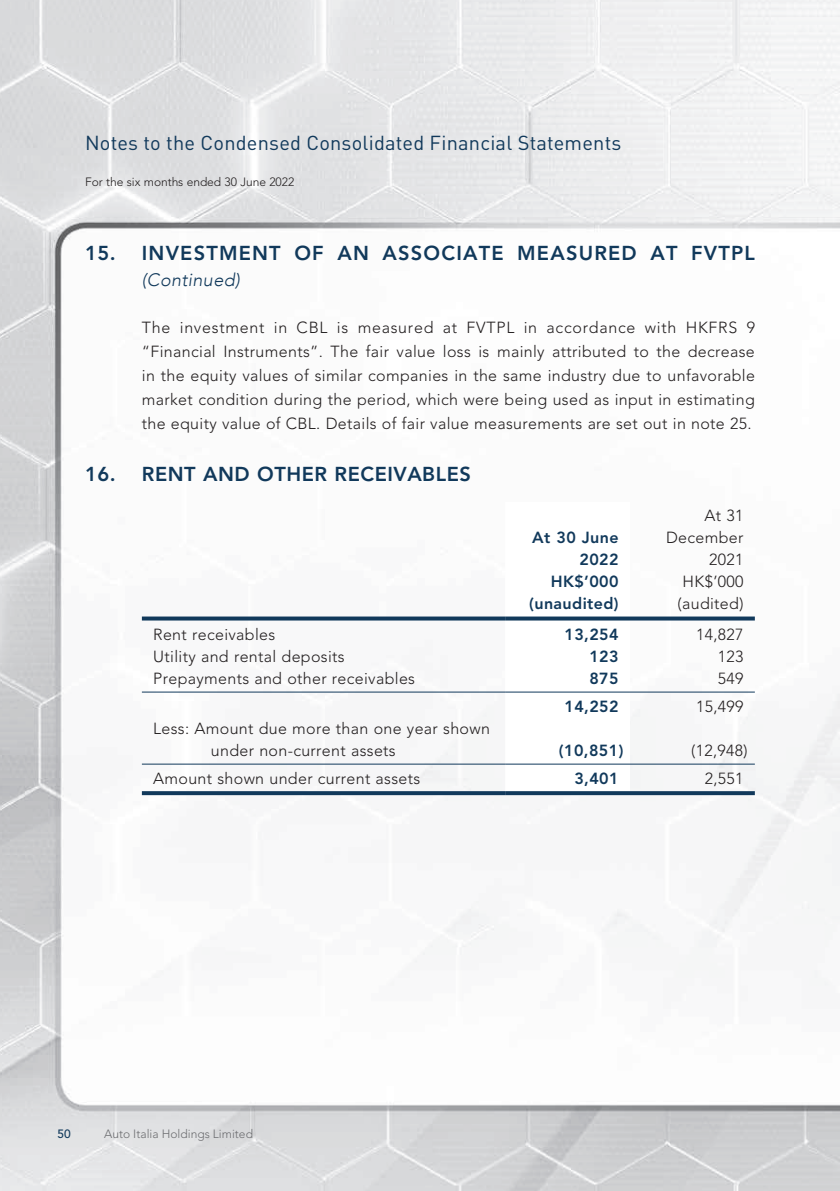
<style>
.page{position:relative;width:840px;height:1191px;background:#fff}
.page>*{position:absolute;margin:0;border:0;box-sizing:border-box;transform-origin:0 0}
.t1{font:20px "DIN Pro";letter-spacing:.01em;color:#11395b}
.t2{font:800 20px "Avenir LT Std";letter-spacing:.06em;color:#11395b}
.t3{font:800 20px "Avenir LT Std";letter-spacing:.025em;color:#11395b}
.t4{font:italic 300 18px "Avenir";letter-spacing:.02em;color:#11395b}
.t5{font:300 16px/24px "Avenir LT Std";letter-spacing:.02em;color:#231f20;text-align:justify}
.t6{font:800 16px/22px "Avenir LT Std";letter-spacing:.025em;color:#11395b;text-align:right}
.t7{font:300 12px "Avenir LT Std";letter-spacing:-.005em;color:#231f20}
.t8{font:300 12px "Avenir LT Std";color:#6c6d70}
.t9{font:500 12px "Avenir LT Std";color:#11395b}
</style>
<div class="page">
<img style="left:0;top:0;width:839px;height:1191px">
<svg style="left:505px;top:502px;width:124px;height:289px"></svg>
<svg style="left:142px;top:616px;width:363px;height:4px"></svg>
<svg style="left:505px;top:616px;width:124px;height:4px"></svg>
<svg style="left:629px;top:616px;width:125px;height:4px"></svg>
<hr style="left:142px;top:691px;width:363px;height:1px;background:#11395b">
<hr style="left:505px;top:691px;width:124px;height:1px;background:#11395b">
<hr style="left:629px;top:691px;width:125px;height:1px;background:#11395b">
<hr style="left:142px;top:763px;width:363px;height:1px;background:#11395b">
<hr style="left:505px;top:763px;width:124px;height:1px;background:#11395b">
<hr style="left:629px;top:763px;width:125px;height:1px;background:#11395b">
<svg style="left:142px;top:791px;width:363px;height:4px"></svg>
<svg style="left:505px;top:791px;width:124px;height:4px"></svg>
<svg style="left:629px;top:791px;width:125px;height:4px"></svg>
<p class="t1" style="left:85px;top:129px;width:537px">Notes to the Condensed Consolidated Financial Statements</p>
<p class="t7" style="left:85px;top:175px;width:210px">For the six months ended 30 June 2022</p>
<p class="t2" style="left:85px;top:242px;width:670px">15. INVESTMENT OF AN ASSOCIATE MEASURED AT FVTPL</p>
<p class="t4" style="left:142px;top:270px;width:99px">(Continued)</p>
<p class="t5" style="left:142px;top:316px;width:614px">The investment in CBL is measured at FVTPL in accordance with HKFRS 9 “Financial Instruments”. The fair value loss is mainly attributed to the decrease in the equity values of similar companies in the same industry due to unfavorable market condition during the period, which were being used as input in estimating the equity value of CBL. Details of fair value measurements are set out in note 25.</p>
<p class="t3" style="left:85px;top:462px;width:387px">16. RENT AND OTHER RECEIVABLES</p>
<p class="t6" style="left:532px;top:527px;width:88px">At 30 June<br>2022</p>
<p class="t5" style="left:665px;top:505px;width:79px;line-height:22px;text-align:right">At 31<br>December<br>2021</p>
<p class="t6" style="left:550px;top:571px;width:69px">HK$’000</p>
<p class="t5" style="left:682px;top:570px;width:62px">HK$’000</p>
<p class="t6" style="left:529px;top:593px;width:91px">(unaudited)</p>
<p class="t5" style="left:677px;top:592px;width:67px">(audited)</p>
<p class="t5" style="left:153px;top:622px;width:123px">Rent receivables</p>
<p class="t6" style="left:564px;top:623px;width:56px">13,254</p>
<p class="t5" style="left:695px;top:622px;width:49px">14,827</p>
<p class="t5" style="left:153px;top:644px;width:193px">Utility and rental deposits</p>
<p class="t6" style="left:589px;top:645px;width:31px">123</p>
<p class="t5" style="left:717px;top:644px;width:27px">123</p>
<p class="t5" style="left:153px;top:666px;width:263px">Prepayments and other receivables</p>
<p class="t6" style="left:589px;top:667px;width:31px">875</p>
<p class="t5" style="left:717px;top:666px;width:27px">549</p>
<p class="t6" style="left:564px;top:695px;width:56px">14,252</p>
<p class="t5" style="left:695px;top:694px;width:49px">15,499</p>
<p class="t5" style="left:211px;top:717px;width:280px;line-height:22px;text-indent:-58px">Less: Amount due more than one year shown under non-current assets</p>
<p class="t6" style="left:558px;top:739px;width:66px">(10,851)</p>
<p class="t5" style="left:690px;top:738px;width:58px">(12,948)</p>
<p class="t5" style="left:153px;top:766px;width:268px">Amount shown under current assets</p>
<p class="t6" style="left:574px;top:767px;width:46px">3,401</p>
<p class="t5" style="left:704px;top:766px;width:40px">2,551</p>
<p class="t9" style="left:58px;top:1126px;width:15px">50</p>
<p class="t8" style="left:104px;top:1127px;width:150px">Auto Italia Holdings Limited</p>
</div>
